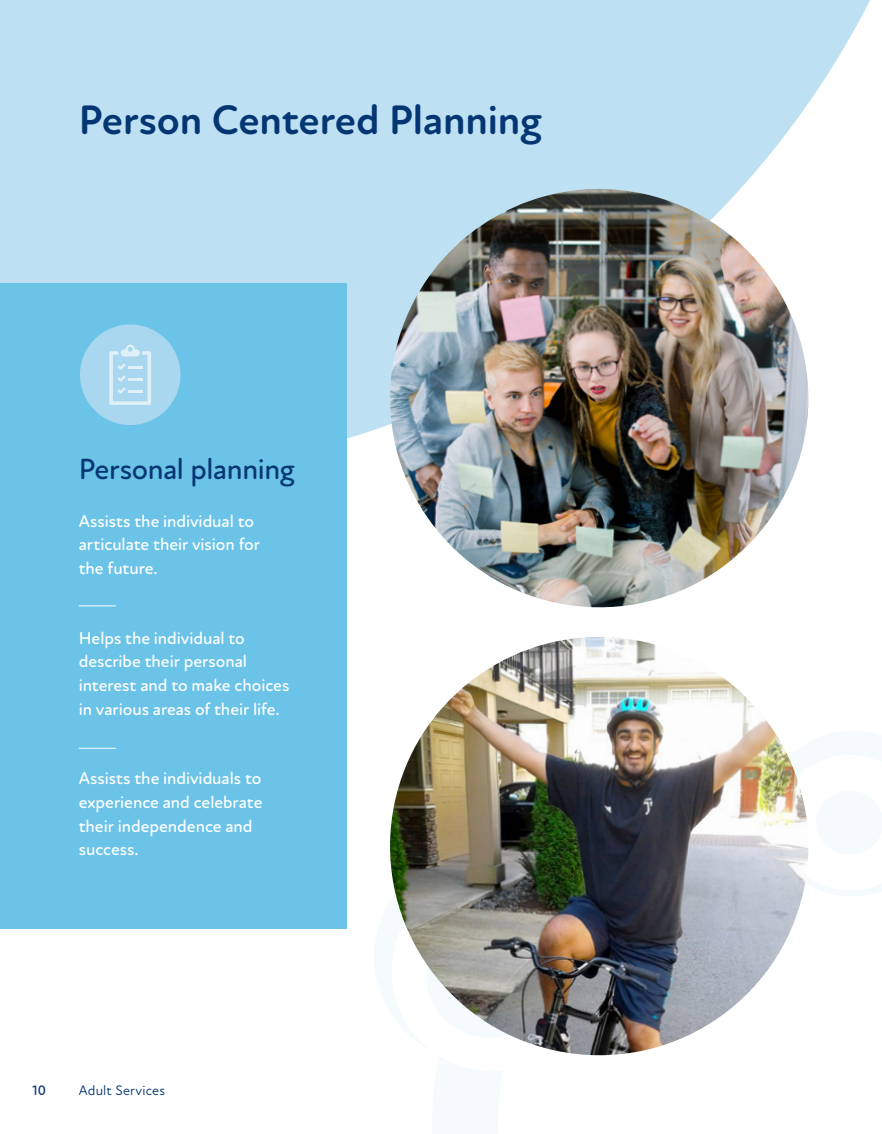
<style>
.page{position:relative;width:882px;height:1134px;background:#fff}
.page>*{position:absolute;margin:0;border:0;box-sizing:border-box;transform-origin:0 0}
.t1{font:700 42px "New Atten Round";letter-spacing:-.005em;color:#043673}
.t2{font:500 29.75px "New Atten Round";letter-spacing:-.015em;color:#043673}
.t3{font:500 17.5px/23.6px "New Atten Round";letter-spacing:-.005em;color:#fff}
.t4{font:14px "New Atten Round";letter-spacing:.015em;color:#043673}
.t5{font:500 14px "New Atten Round";color:#043673}
</style>
<div class="page">
<svg style="left:0;top:0;width:870px;height:475px;background:#c4e3f3"></svg>
<div style="left:0;top:284px;width:346px;height:645px;background:#6bc3e7"></div>
<div style="left:80px;top:324px;width:101px;height:101px;background:#a8d7ef;border-radius:50%"></div>
<svg style="left:109px;top:345px;width:42px;height:60px"></svg>
<img style="left:370px;top:189px;width:458px;height:419px">
<img style="left:390px;top:637px;width:418px;height:419px">
<hr style="left:79px;top:605px;width:37px;height:1px;background:#fff">
<hr style="left:79px;top:748px;width:37px;height:1px;background:#fff">
<h1 class="t1" style="left:79px;top:95px;width:465px">Person Centered Planning</h1>
<h2 class="t2" style="left:79px;top:452px;width:217px">Personal planning</h2>
<p class="t3" style="left:79px;top:509px;width:183px">Assists the individual to articulate their vision for the future.</p>
<p class="t3" style="left:79px;top:626px;width:212px">Helps the individual to describe their personal interest and to make choices in various areas of their life.</p>
<p class="t3" style="left:79px;top:767px;width:185px">Assists the individuals to experience and celebrate their independence and success.</p>
<p class="t5" style="left:33px;top:1082px;width:15px">10</p>
<p class="t4" style="left:79px;top:1082px;width:88px">Adult Services</p>
</div>
